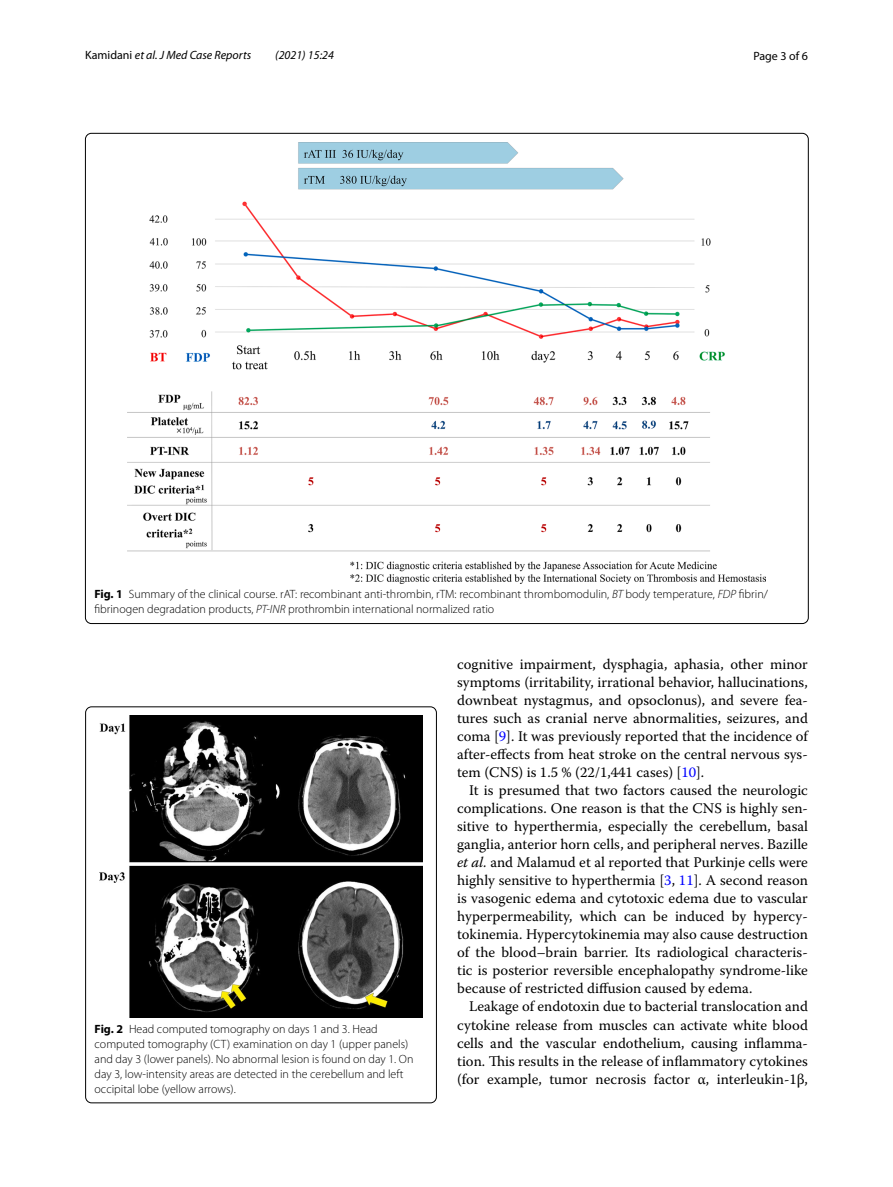
<style>
.page{position:relative;width:893px;height:1187px;background:#fff}
.page>*{position:absolute;margin:0;border:0;box-sizing:border-box;transform-origin:0 0}
.t1{font:14.7px/18px "Warnock Pro";color:#000;text-align:justify}
.t2{font:300 12px/15px "Myriad Pro";color:#000}
.t3{font:italic 12px "Myriad Pro";color:#000}
.t4{font:12px "Myriad Pro";color:#000}
.s1{font-style:normal}
.s2{font-weight:700}
.s3{font-style:italic}
.s4{color:#00f}
</style>
<div class="page">
<img style="left:128px;top:142px;width:638px;height:441px">
<img style="left:100px;top:715px;width:322px;height:302px">
<div style="left:85px;top:706px;width:352px;height:396px;border:1px solid #000;border-radius:6px"></div>
<p class="t3" style="left:85px;top:48px;width:168px"><span class="s1">Kamidani</span> et al. J Med Case Reports</p>
<p class="t3" style="left:275px;top:48px;width:60px">(2021) 15:24</p>
<p class="t4" style="left:753px;top:48px;width:56px">Page 3 of 6</p>
<p class="t2" style="left:94px;top:587px;width:675px"><span class="s2">Fig. 1</span> Summary of the clinical course. rAT: recombinant anti-thrombin, rTM: recombinant thrombomodulin, <span class="s3">BT</span> body temperature, <span class="s3">FDP</span> fibrin/ fibrinogen degradation products, <span class="s3">PT-INR</span> prothrombin international normalized ratio</p>
<p class="t2" style="left:95px;top:1021px;width:320px"><span class="s2">Fig. 2</span> Head computed tomography on days 1 and 3. Head computed tomography (CT) examination on day 1 (upper panels) and day 3 (lower panels). No abnormal lesion is found on day 1. On day 3, low-intensity areas are detected in the cerebellum and left occipital lobe (yellow arrows).</p>
<p class="t1" style="left:457px;top:655px;width:352px">cognitive impairment, dysphagia, aphasia, other minor symptoms (irritability, irrational behavior, hallucinations, downbeat nystagmus, and opsoclonus), and severe fea&shy;tures such as cranial nerve abnormalities, seizures, and coma [<span class="s4">9</span>]. It was previously reported that the incidence of after-effects from heat stroke on the central nervous sys&shy;tem (CNS) is 1.5 % (22/1,441 cases) [<span class="s4">10</span>].</p>
<p class="t1" style="left:457px;top:781px;width:352px;text-indent:12px">It is presumed that two factors caused the neurologic complications. One reason is that the CNS is highly sen&shy;sitive to hyperthermia, especially the cerebellum, basal ganglia, anterior horn cells, and peripheral nerves. Bazille <span class="s3">et al.</span> and Malamud et al reported that Purkinje cells were highly sensitive to hyperthermia [<span class="s4">3</span>, <span class="s4">11</span>]. A second reason is vasogenic edema and cytotoxic edema due to vascular hyperpermeability, which can be induced by hypercy&shy;tokinemia. Hypercytokinemia may also cause destruction of the blood–brain barrier. Its radiological characteris&shy;tic is posterior reversible encephalopathy syndrome-like because of restricted diffusion caused by edema.</p>
<p class="t1" style="left:457px;top:997px;width:352px;text-indent:12px">Leakage of endotoxin due to bacterial translocation and cytokine release from muscles can activate white blood cells and the vascular endothelium, causing inflamma&shy;tion. This results in the release of inflammatory cytokines (for example, tumor necrosis factor α, interleukin-1β,</p>
</div>
